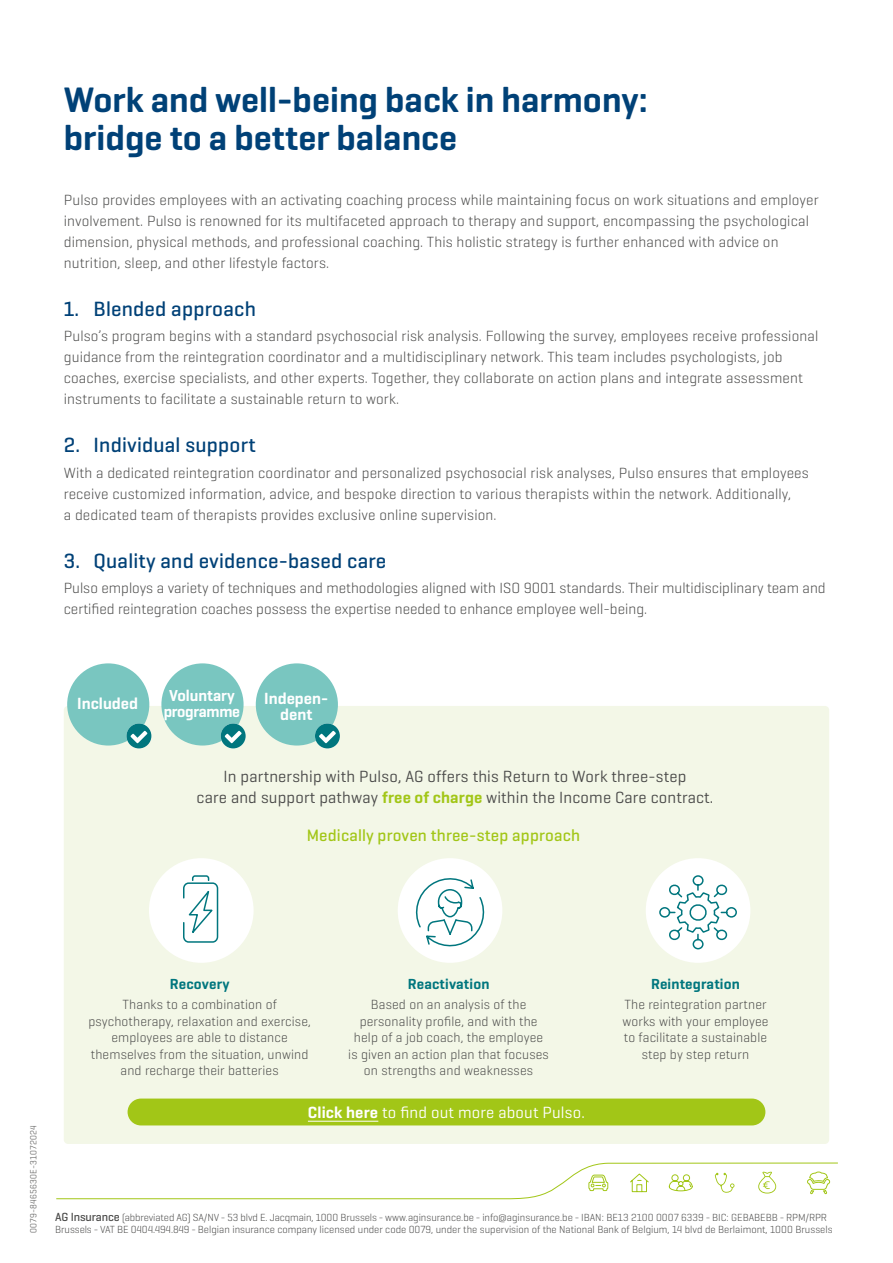
<style>
.page{position:relative;width:893px;height:1263px;background:#fff}
.page>*{position:absolute;margin:0;border:0;box-sizing:border-box;transform-origin:0 0}
.t1{font:600 36px/37.5px "AG Geogrotesque";color:#004177}
.t2{font:500 21px "AG Geogrotesque";letter-spacing:.01em;color:#004177}
.t3{font:500 16.8px "AG Geogrotesque";letter-spacing:.01em;color:#a2c617}
.t4{font:16.5px/21px "AG Geogrotesque";letter-spacing:.01em;color:#4a4a49;text-align:center}
.t5{font:16.5px "AG Geogrotesque";letter-spacing:.01em;color:#fff}
.t6{font:600 16.5px/16.5px "AG Geogrotesque";color:#fff;text-align:center}
.t7{font:600 16.2px/16.5px "AG Geogrotesque";letter-spacing:-.02em;color:#fff;text-align:center}
.t8{font:300 15px/21px "AG Geogrotesque";letter-spacing:.01em;color:#4a4a49}
.t9{font:600 14.85px "AG Geogrotesque";letter-spacing:.01em;color:#00767e}
.t10{font:300 13.5px/16.5px "AG Geogrotesque";letter-spacing:.01em;color:#4a4a49;text-align:center}
.t11{font:300 10.5px/12px "AG Geogrotesque";color:#4a4a49}
.t12{font:300 9px "Geogrotesque";letter-spacing:.02em;color:#4a4a49}
.s1{font-weight:600;color:#a2c617}
.s2{font-weight:600}
.s3{font-weight:500;font-size:12px}
</style>
<div class="page">
<div style="left:64px;top:706px;width:765px;height:438px;background:#f3f7e7;border-radius:4px"></div>
<div style="left:149px;top:858px;width:105px;height:105px;background:#fff;border-radius:50%"></div>
<div style="left:398px;top:858px;width:104px;height:105px;background:#fff;border-radius:50%"></div>
<div style="left:646px;top:858px;width:104px;height:105px;background:#fff;border-radius:50%"></div>
<svg style="left:56px;top:1162px;width:782px;height:37px"></svg>
<svg style="left:183px;top:875px;width:36px;height:68px"></svg>
<svg style="left:415px;top:878px;width:70px;height:69px"></svg>
<svg style="left:659px;top:875px;width:78px;height:75px"></svg>
<div style="left:128px;top:1098px;width:637px;height:27px;background:#a2c617;border-radius:13px"></div>
<hr style="left:308px;top:1121px;width:70px;height:1px;background:#fff">
<div style="left:161px;top:663px;width:83px;height:82px;background:#79c6c0;border-radius:50%"></div>
<div style="left:256px;top:663px;width:82px;height:82px;background:#79c6c0;border-radius:50%"></div>
<div style="left:67px;top:663px;width:82px;height:82px;background:#79c6c0;border-radius:50%"></div>
<svg style="left:126px;top:723px;width:25px;height:25px"></svg>
<svg style="left:221px;top:723px;width:25px;height:25px"></svg>
<svg style="left:315px;top:723px;width:25px;height:25px"></svg>
<h1 class="t1" style="left:64px;top:81px;width:585px">Work and well-being back in harmony: bridge to a better balance</h1>
<p class="t8" style="left:64px;top:188px;width:756px">Pulso provides employees with an activating coaching process while maintaining focus on work situations and employer involvement. Pulso is renowned for its multifaceted approach to therapy and support, encompassing the psychological dimension, physical methods, and professional coaching. This holistic strategy is further enhanced with advice on nutrition, sleep, and other lifestyle factors.</p>
<h2 class="t2" style="left:64px;top:296px;width:194px">1. Blended approach</h2>
<p class="t8" style="left:64px;top:325px;width:756px">Pulso’s program begins with a standard psychosocial risk analysis. Following the survey, employees receive professional guidance from the reintegration coordinator and a multidisciplinary network. This team includes psychologists, job coaches, exercise specialists, and other experts. Together, they collaborate on action plans and integrate assessment instruments to facilitate a sustainable return to work.</p>
<h2 class="t2" style="left:64px;top:432px;width:193px">2. Individual support</h2>
<p class="t8" style="left:64px;top:461px;width:746px">With a dedicated reintegration coordinator and personalized psychosocial risk analyses, Pulso ensures that employees receive customized information, advice, and bespoke direction to various therapists within the network. Additionally,<br>a dedicated team of therapists provides exclusive online supervision.</p>
<h2 class="t2" style="left:64px;top:548px;width:324px">3. Quality and evidence-based care</h2>
<p class="t8" style="left:64px;top:577px;width:763px">Pulso employs a variety of techniques and methodologies aligned with ISO 9001 standards. Their multidisciplinary team and certified reintegration coaches possess the expertise needed to enhance employee well-being.</p>
<p class="t6" style="left:77px;top:695px;width:62px">Included</p>
<p class="t7" style="left:164px;top:687px;width:78px">Voluntary programme</p>
<p class="t6" style="left:264px;top:690px;width:64px">Indepen&shy;dent</p>
<p class="t4" style="left:197px;top:765px;width:518px">In partnership with Pulso, AG offers this Return to Work three-step<br>care and support pathway <span class="s1">free of charge</span> within the Income Care contract.</p>
<p class="t3" style="left:307px;top:825px;width:275px">Medically proven three-step approach</p>
<p class="t12" style="left:28px;top:1233px;width:110px;rotate:-90deg">0079-8465630E-31072024</p>
<p class="t9" style="left:170px;top:974px;width:61px">Recovery</p>
<p class="t10" style="left:88px;top:996px;width:224px">Thanks to a combination of psychotherapy, relaxation and exercise, employees are able to distance themselves from the situation, unwind and recharge their batteries</p>
<p class="t9" style="left:408px;top:974px;width:83px">Reactivation</p>
<p class="t10" style="left:348px;top:996px;width:202px">Based on an analysis of the personality profile, and with the help of a job coach, the employee is given an action plan that focuses on strengths and weaknesses</p>
<p class="t5" style="left:308px;top:1102px;width:278px"><span class="s2">Click here</span> to find out more about Pulso.</p>
<p class="t9" style="left:651px;top:974px;width:90px">Reintegration</p>
<p class="t10" style="left:622px;top:996px;width:148px">The reintegration partner works with your employee to facilitate a sustainable step by step return</p>
<p class="t11" style="left:55px;top:1211px;width:779px"><span class="s3">AG Insurance</span> (abbreviated AG) SA/NV - 53 blvd E. Jacqmain, 1000 Brussels - www.aginsurance.be - info@aginsurance.be - IBAN: BE13 2100 0007 6339 - BIC: GEBABEBB - RPM/RPR<br>Brussels - VAT BE 0404.494.849 - Belgian insurance company licensed under code 0079, under the supervision of the National Bank of Belgium, 14 blvd de Berlaimont, 1000 Brussels</p>
</div>
